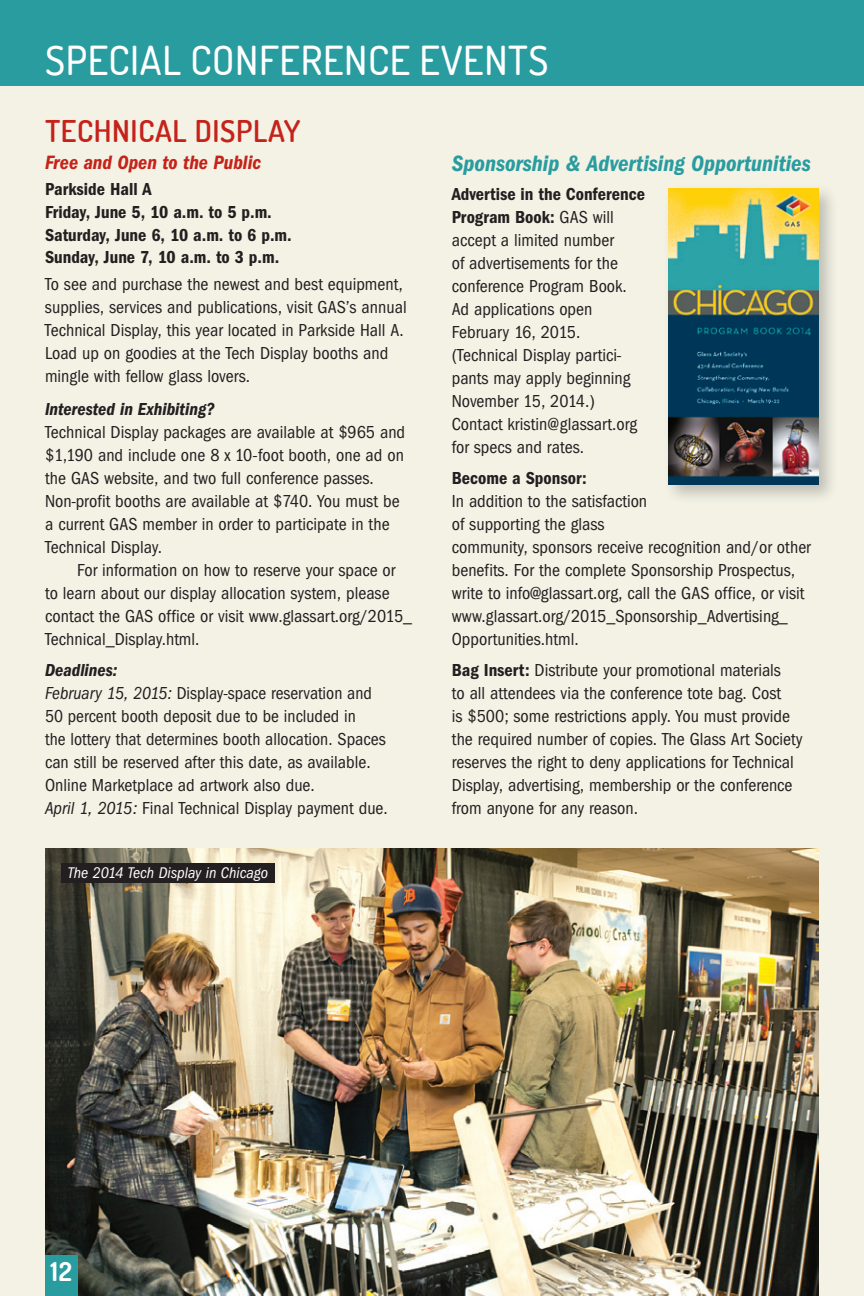
<style>
.page{position:relative;width:864px;height:1296px;background:#f3f2e5}
.page>*{position:absolute;margin:0;border:0;box-sizing:border-box;transform-origin:0 0}
.t1{font:500 40px "Terminal Dosis";letter-spacing:.015em;color:#fff}
.t2{font:600 30px "Terminal Dosis";letter-spacing:.02em;color:#c5221a}
.t3{font:700 26px "Terminal Dosis";color:#fff}
.t4{font:italic 600 condensed 23px "Franklin Gothic";color:#299ca0}
.t5{font:italic 600 condensed 20px "Franklin Gothic";color:#c5221a}
.t6{font:condensed 18px/23px "Franklin Gothic";color:#231f20}
.t7{font:600 condensed 18px/22.6px "Franklin Gothic";color:#231f20}
.t8{font:italic 600 condensed 18px "Franklin Gothic";color:#231f20}
.t9{font:italic condensed 16px "Franklin Gothic";color:#fff}
.s1{font-weight:600;font-style:italic}
.s2{font-style:italic}
.s3{font-weight:600}
</style>
<div class="page">
<div style="left:0;top:0;width:864px;height:85px;background:#299ca0"></div>
<img style="left:45px;top:849px;width:774px;height:447px">
<div style="left:663px;top:182px;width:176px;height:323px;background:#231f20;opacity:.25"></div>
<img style="left:669px;top:189px;width:150px;height:296px">
<div style="left:45px;top:1256px;width:33px;height:40px;background:#299ca0"></div>
<div style="left:61px;top:863px;width:214px;height:20px;background:#231f20"></div>
<h1 class="t1" style="left:45px;top:34px;width:505px">SPECIAL CONFERENCE EVENTS</h1>
<h2 class="t2" style="left:45px;top:111px;width:257px">TECHNICAL DISPLAY</h2>
<p class="t5" style="left:45px;top:151px;width:217px">Free and Open to the Public</p>
<p class="t7" style="left:45px;top:178px;width:248px">Parkside Hall A<br>Friday, June 5, 10 a.m. to 5 p.m.<br>Saturday, June 6, 10 a.m. to 6 p.m.<br>Sunday, June 7, 10 a.m. to 3 p.m.</p>
<p class="t6" style="left:45px;top:273px;width:363px">To see and purchase the newest and best equipment, supplies, services and publications, visit GAS’s annual Technical Display, this year located in Parkside Hall A.<br>Load up on goodies at the Tech Display booths and mingle with fellow glass lovers.</p>
<p class="t8" style="left:45px;top:399px;width:171px">Interested in Exhibiting?</p>
<p class="t6" style="left:45px;top:421px;width:362px">Technical Display packages are available at $965 and $1,190 and include one 8 x 10-foot booth, one ad on the GAS website, and two full conference passes.<br>Non-profit booths are available at $740. You must be a current GAS member in order to participate in the Technical Display.</p>
<p class="t6" style="left:45px;top:559px;width:369px;text-indent:32px">For information on how to reserve your space or to learn about our display allocation system, please contact the GAS office or visit www.glassart.org/2015_ Technical_Display.html.</p>
<p class="t6" style="left:45px;top:659px;width:344px"><span class="s1">Deadlines:<br></span><span class="s2">February 15, 2015:</span> Display-space reservation and 50 percent booth deposit due to be included in<br>the lottery that determines booth allocation. Spaces can still be reserved after this date, as available.<br>Online Marketplace ad artwork also due.<br><span class="s2">April 1, 2015:</span> Final Technical Display payment due.</p>
<p class="t9" style="left:68px;top:864px;width:202px">The 2014 Tech Display in Chicago</p>
<p class="t4" style="left:452px;top:150px;width:361px">Sponsorship &amp; Advertising Opportunities</p>
<p class="t6" style="left:452px;top:183px;width:195px"><span class="s3">Advertise in the Conference<br>Program Book:</span> GAS will accept a limited number<br>of advertisements for the conference Program Book.<br>Ad applications open<br>February 16, 2015. (Technical Display partici&shy;pants may apply beginning<br>November 15, 2014.)<br>Contact kristin@glassart.org for specs and rates.</p>
<p class="t7" style="left:452px;top:467px;width:136px">Become a Sponsor:</p>
<p class="t6" style="left:452px;top:490px;width:361px">In addition to the satisfaction<br>of supporting the glass<br>community, sponsors receive recognition and/or other benefits. For the complete Sponsorship Prospectus, write to info@glassart.org, call the GAS office, or visit www.glassart.org/2015_Sponsorship_Advertising_ Opportunities.html.</p>
<p class="t6" style="left:452px;top:659px;width:352px"><span class="s3">Bag Insert:</span> Distribute your promotional materials<br>to all attendees via the conference tote bag. Cost<br>is $500; some restrictions apply. You must provide the required number of copies. The Glass Art Society reserves the right to deny applications for Technical Display, advertising, membership or the conference from anyone for any reason.</p>
<h3 class="t3" style="left:51px;top:1255px;width:23px">12</h3>
</div>
